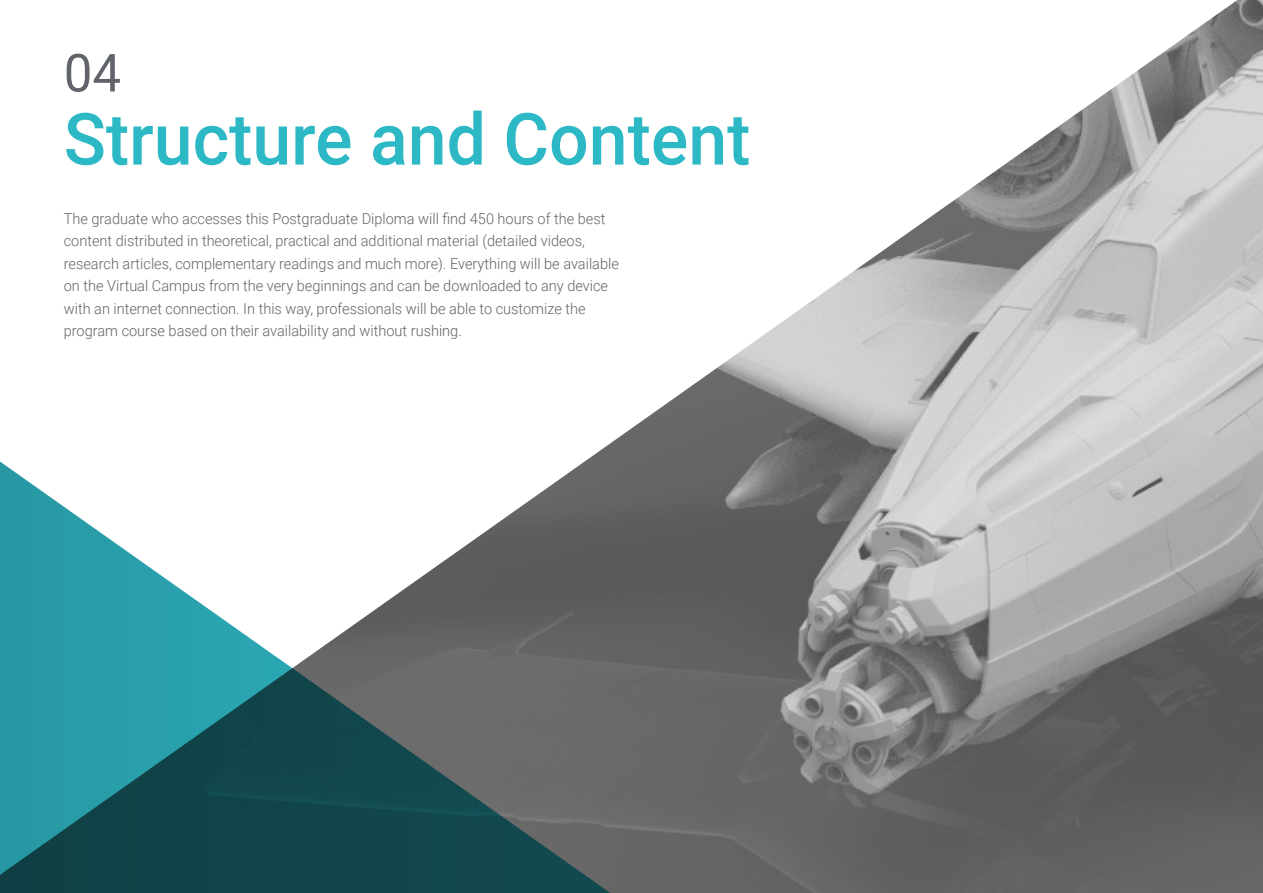
<style>
.page{position:relative;width:1263px;height:893px;background:#fff}
.page>*{position:absolute;margin:0;border:0;box-sizing:border-box;transform-origin:0 0}
.t1{font:500 72px "Roboto";color:#2db8c5}
.t2{font:52.5px "Roboto";color:#61646a}
.t3{font:300 15px/22.5px "Roboto";color:#61646a}
</style>
<div class="page">
<img style="left:607px;top:0;width:656px;height:893px">
<svg style="left:0;top:446px;width:640px;height:447px"></svg>
<h2 class="t2" style="left:64px;top:36px;width:59px">04</h2>
<h1 class="t1" style="left:64px;top:89px;width:688px">Structure and Content</h1>
<p class="t3" style="left:64px;top:207px;width:557px">The graduate who accesses this Postgraduate Diploma will find 450 hours of the best content distributed in theoretical, practical and additional material (detailed videos, research articles, complementary readings and much more). Everything will be available on the Virtual Campus from the very beginnings and can be downloaded to any device with an internet connection. In this way, professionals will be able to customize the program course based on their availability and without rushing.</p>
</div>
